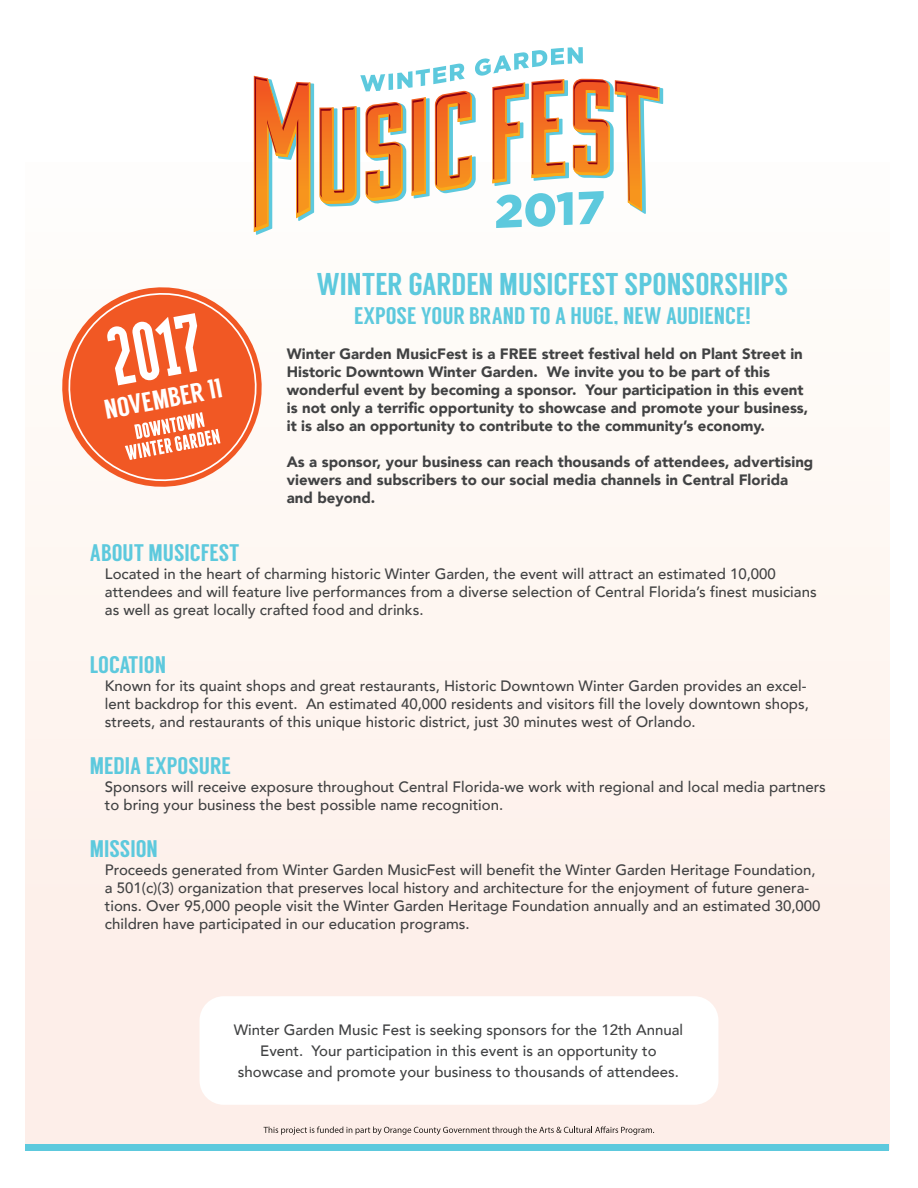
<style>
.page{position:relative;width:918px;height:1188px;background:#fff}
.page>*{position:absolute;margin:0;border:0;box-sizing:border-box;transform-origin:0 0}
.t1{font:31.5px "Langdon";color:#5dc9dd}
.t2{font:27.15px "Langdon";color:#fff}
.t3{font:24px "Langdon";color:#5dc9dd}
.t4{font:500 15px/18px "Avenir";color:#414243}
.t5{font:900 15px/18px "Avenir";color:#414243}
</style>
<div class="page">
<div style="left:26px;top:162px;width:864px;height:988px;background:#fef6f1"></div>
<div style="left:26px;top:1144px;width:864px;height:7px;background:#5dc9dd"></div>
<div style="left:200px;top:996px;width:518px;height:109px;background:#fff;border-radius:24px"></div>
<svg style="left:264px;top:1126px;width:390px;height:9px"></svg>
<svg style="left:62px;top:287px;width:200px;height:200px"></svg>
<svg style="left:254px;top:76px;width:405px;height:156px"></svg>
<svg style="left:254px;top:77px;width:60px;height:158px"></svg>
<svg style="left:320px;top:47px;width:343px;height:181px"></svg>
<h2 class="t2" style="left:102px;top:394px;width:121px;rotate:-11deg">NOVEMBER 11</h2>
<h1 class="t1" style="left:317px;top:266px;width:473px">WINTER GARDEN MUSICFEST SPONSORSHIPS</h1>
<h3 class="t3" style="left:354px;top:301px;width:398px">EXPOSE YOUR BRAND TO A HUGE, NEW AUDIENCE!</h3>
<p class="t5" style="left:287px;top:344px;width:523px">Winter Garden MusicFest is a FREE street festival held on Plant Street in Historic Downtown Winter Garden. We invite you to be part of this wonderful event by becoming a sponsor. Your participation in this event is not only a terrific opportunity to showcase and promote your business, it is also an opportunity to contribute to the community’s economy.</p>
<p class="t5" style="left:287px;top:452px;width:528px">As a sponsor, your business can reach thousands of attendees, advertising viewers and subscribers to our social media channels in Central Florida and beyond.</p>
<h3 class="t3" style="left:90px;top:539px;width:151px">ABOUT MUSICFEST</h3>
<p class="t4" style="left:105px;top:564px;width:713px">Located in the heart of charming historic Winter Garden, the event will attract an estimated 10,000 attendees and will feature live performances from a diverse selection of Central Florida’s finest musicians as well as great locally crafted food and drinks.</p>
<h3 class="t3" style="left:90px;top:651px;width:78px">LOCATION</h3>
<p class="t4" style="left:105px;top:676px;width:706px">Known for its quaint shops and great restaurants, Historic Downtown Winter Garden provides an excel&shy;lent backdrop for this event. An estimated 40,000 residents and visitors fill the lovely downtown shops, streets, and restaurants of this unique historic district, just 30 minutes west of Orlando.</p>
<h3 class="t3" style="left:90px;top:751px;width:142px">MEDIA EXPOSURE</h3>
<p class="t4" style="left:105px;top:777px;width:723px">Sponsors will receive exposure throughout Central Florida-we work with regional and local media partners to bring your business the best possible name recognition.</p>
<h3 class="t3" style="left:90px;top:834px;width:70px">MISSION</h3>
<p class="t4" style="left:105px;top:859px;width:717px">Proceeds generated from Winter Garden MusicFest will benefit the Winter Garden Heritage Foundation, a 501(c)(3) organization that preserves local history and architecture for the enjoyment of future genera&shy;tions. Over 95,000 people visit the Winter Garden Heritage Foundation annually and an estimated 30,000 children have participated in our education programs.</p>
<p class="t4" style="left:234px;top:1019px;width:451px;line-height:21px;text-align:center">Winter Garden Music Fest is seeking sponsors for the 12th Annual<br>Event. Your participation in this event is an opportunity to showcase and promote your business to thousands of attendees.</p>
</div>
